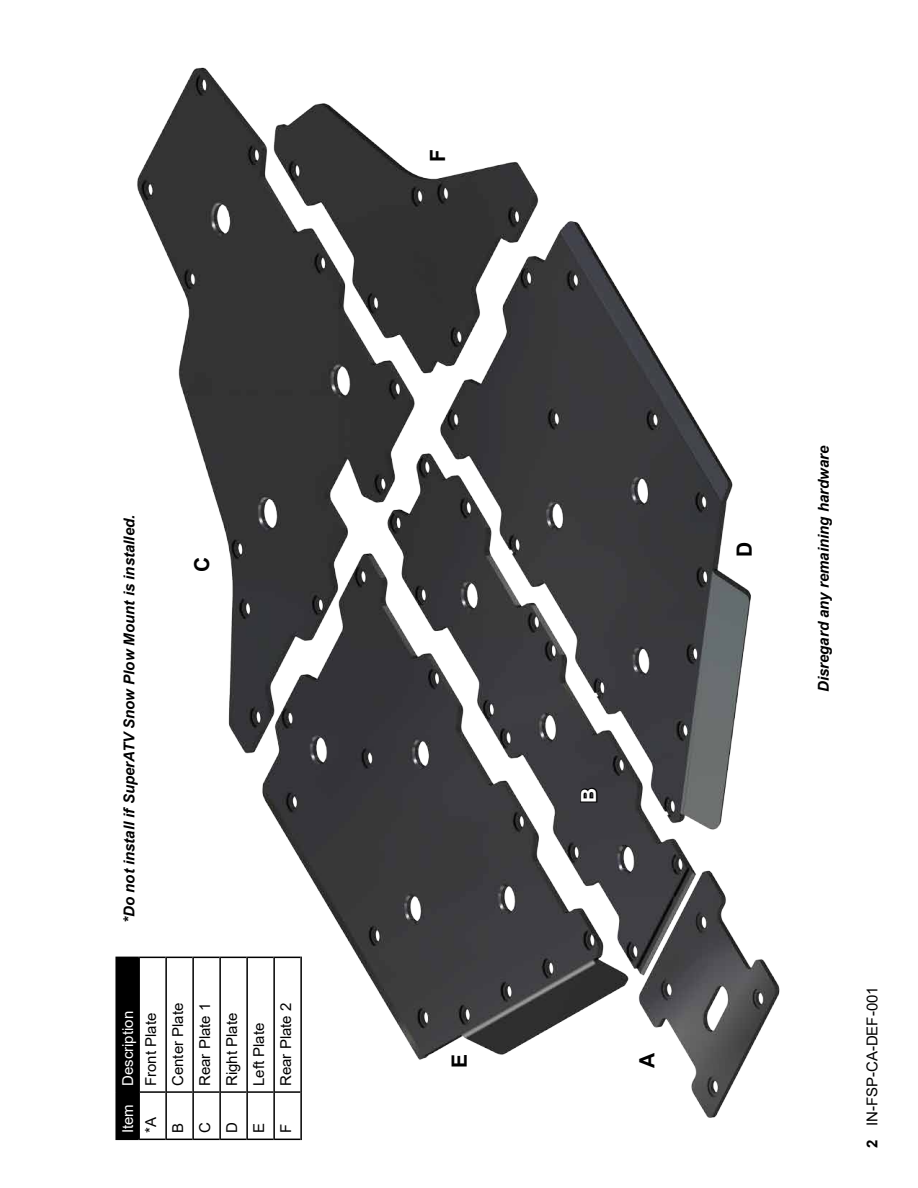
<style>
.page{position:relative;width:918px;height:1188px;background:#fff}
.page>*{position:absolute;margin:0;border:0;box-sizing:border-box;transform-origin:0 0}
.t1{font:700 21px "Arial";color:#000}
.t2{font:700 21px "Arial";color:#fff}
.t3{font:15px "Arial";color:#000}
.t4{font:italic 700 15px "Arial";color:#000}
.t5{font:15px "Arial";color:#fff}
.s1{font-weight:700}
</style>
<div class="page">
<hr style="left:300px;top:1092px;width:2px;height:48px;background:#000">
<hr style="left:115px;top:1092px;width:2px;height:48px;background:#000">
<hr style="left:115px;top:957px;width:2px;height:135px;background:#000">
<svg style="left:117px;top:957px;width:183px;height:183px"></svg>
<img style="left:133px;top:67px;width:647px;height:1064px">
<svg style="left:192px;top:555px;width:20px;height:19px"></svg>
<svg style="left:579px;top:786px;width:20px;height:33px"></svg>
<svg style="left:637px;top:1050px;width:20px;height:22px"></svg>
<svg style="left:449px;top:1053px;width:20px;height:16px"></svg>
<svg style="left:734px;top:540px;width:20px;height:17px"></svg>
<svg style="left:428px;top:148px;width:19px;height:15px"></svg>
<p class="t4" style="left:119px;top:923px;width:410px;rotate:-90deg">*Do not install if SuperATV Snow Plow Mount is installed.</p>
<h1 class="t1" style="left:187px;top:572px;width:17px;rotate:-90deg">C</h1>
<p class="t5" style="left:118px;top:1133px;width:124px;rotate:-90deg">Item Description</p>
<p class="t3" style="left:140px;top:1086px;width:75px;rotate:-90deg">Front Plate</p>
<p class="t3" style="left:140px;top:1133px;width:17px;rotate:-90deg">*A</p>
<p class="t3" style="left:167px;top:1086px;width:85px;rotate:-90deg">Center Plate</p>
<p class="t3" style="left:167px;top:1133px;width:12px;rotate:-90deg">B</p>
<p class="t3" style="left:194px;top:1086px;width:85px;rotate:-90deg">Rear Plate 1</p>
<p class="t3" style="left:194px;top:1133px;width:12px;rotate:-90deg">C</p>
<p class="t3" style="left:221px;top:1086px;width:75px;rotate:-90deg">Right Plate</p>
<p class="t3" style="left:248px;top:1086px;width:65px;rotate:-90deg">Left Plate</p>
<p class="t3" style="left:221px;top:1133px;width:12px;rotate:-90deg">D</p>
<p class="t3" style="left:248px;top:1133px;width:12px;rotate:-90deg">E</p>
<p class="t3" style="left:275px;top:1086px;width:85px;rotate:-90deg">Rear Plate 2</p>
<p class="t3" style="left:275px;top:1133px;width:11px;rotate:-90deg">F</p>
<h1 class="t1" style="left:423px;top:162px;width:14px;rotate:-90deg">F</h1>
<h1 class="t2" style="left:574px;top:803px;width:17px;rotate:-90deg">B</h1>
<h1 class="t1" style="left:445px;top:1068px;width:16px;rotate:-90deg">E</h1>
<h1 class="t1" style="left:632px;top:1068px;width:17px;rotate:-90deg">A</h1>
<h1 class="t1" style="left:730px;top:557px;width:17px;rotate:-90deg">D</h1>
<p class="t4" style="left:814px;top:692px;width:248px;rotate:-90deg">Disregard any remaining hardware</p>
<p class="t3" style="left:862px;top:1148px;width:163px;rotate:-90deg"><span class="s1">2</span> IN-FSP-CA-DEF-001</p>
</div>
